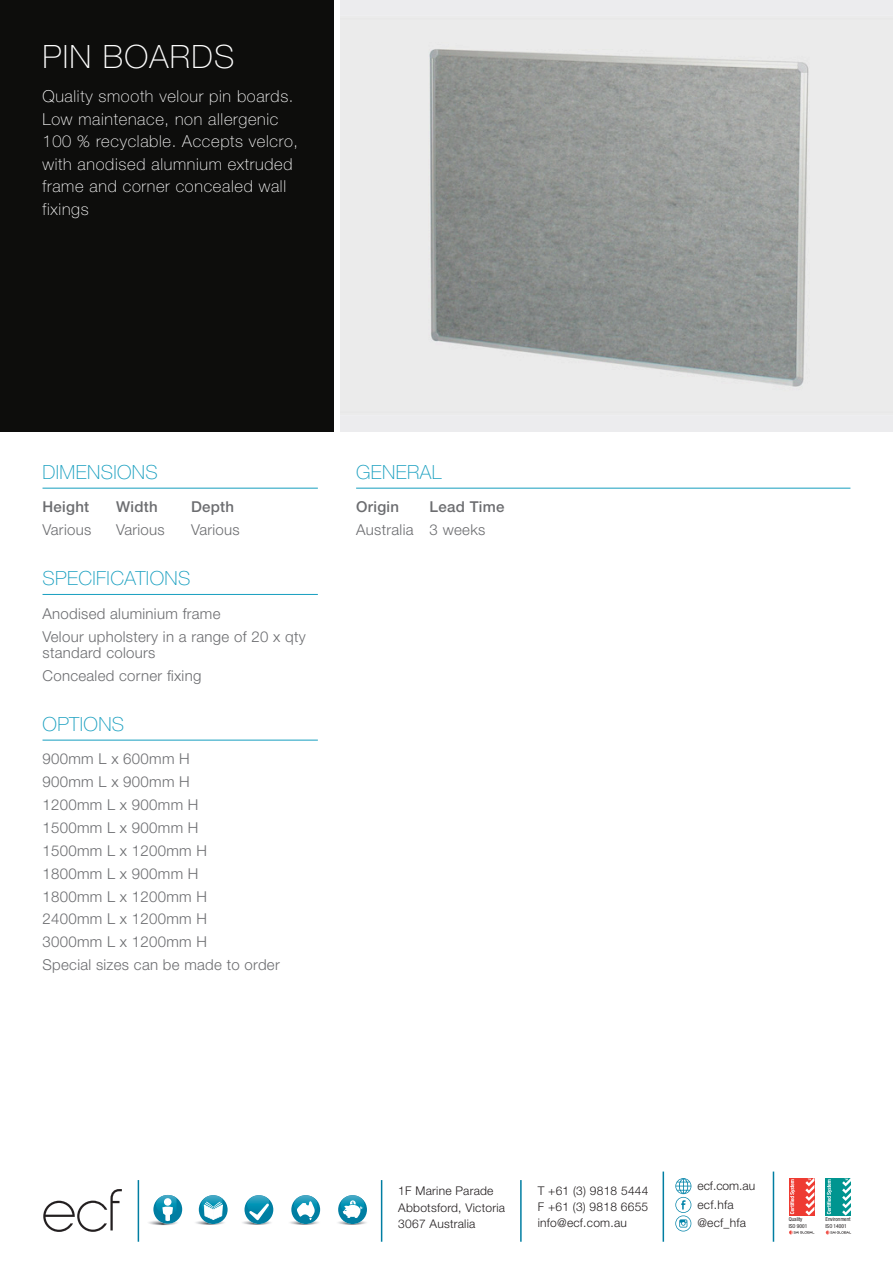
<style>
.page{position:relative;width:893px;height:1263px;background:#fff}
.page>*{position:absolute;margin:0;border:0;box-sizing:border-box;transform-origin:0 0}
.t1{font:100 32.1px "Helvetica Neue";letter-spacing:.04em;color:#fff}
.RED_heading{font:100 19.5px "Helvetica Neue";letter-spacing:.02em;color:#169ebf}
.t2{font:100 16.5px/22.5px "Helvetica Neue";letter-spacing:.04em;color:#fff}
.body_text{font:300 15px/16.5px "Helvetica Neue";letter-spacing:.02em;color:#6c6d70}
.body_text-2{font:500 15px "Helvetica Neue";letter-spacing:.02em;color:#6c6d70}
.body_text_bold{font:500 15px "Helvetica Neue";letter-spacing:.02em;color:#6c6d70}
.t3{font:300 12px "Helvetica Neue";letter-spacing:.02em;color:#231f20}
.t4{font:condensed 5.4px/6.6px "Helvetica Neue";color:#231f20}
</style>
<div class="page">
<div style="left:789px;top:1177px;width:25px;height:38px;background:#ee3b32"></div>
<svg style="left:790px;top:1179px;width:5px;height:35px"></svg>
<svg style="left:805px;top:1177px;width:9px;height:38px"></svg>
<svg style="left:789px;top:1230px;width:25px;height:4px"></svg>
<div style="left:826px;top:1177px;width:25px;height:38px;background:#009590"></div>
<svg style="left:827px;top:1179px;width:5px;height:35px"></svg>
<svg style="left:842px;top:1177px;width:9px;height:38px"></svg>
<svg style="left:826px;top:1230px;width:25px;height:4px"></svg>
<svg style="left:43px;top:1189px;width:79px;height:43px"></svg>
<svg style="left:675px;top:1178px;width:16px;height:53px"></svg>
<img style="left:139px;top:1219px;width:40px;height:6px">
<div style="left:153px;top:1195px;width:29px;height:29px;background:#007ea2;border-radius:50%"></div>
<img style="left:156px;top:1195px;width:21px;height:14px">
<div style="left:164px;top:1198px;width:7px;height:8px;background:#fff;border-radius:50%"></div>
<svg style="left:162px;top:1206px;width:11px;height:15px"></svg>
<img style="left:195px;top:1219px;width:29px;height:6px">
<svg style="left:199px;top:1195px;width:29px;height:29px"></svg>
<img style="left:201px;top:1195px;width:17px;height:19px">
<img style="left:242px;top:1219px;width:29px;height:6px">
<svg style="left:244px;top:1195px;width:29px;height:29px"></svg>
<img style="left:247px;top:1195px;width:22px;height:19px">
<img style="left:290px;top:1219px;width:29px;height:6px">
<svg style="left:291px;top:1195px;width:29px;height:29px"></svg>
<img style="left:294px;top:1195px;width:23px;height:19px">
<img style="left:338px;top:1219px;width:43px;height:7px">
<div style="left:338px;top:1195px;width:29px;height:29px;background:#007ea2;border-radius:50%"></div>
<img style="left:341px;top:1195px;width:23px;height:17px">
<svg style="left:249px;top:1203px;width:20px;height:17px"></svg>
<svg style="left:297px;top:1201px;width:18px;height:19px"></svg>
<svg style="left:343px;top:1196px;width:20px;height:22px"></svg>
<svg style="left:204px;top:1196px;width:19px;height:24px"></svg>
<hr style="left:520px;top:1180px;width:2px;height:62px;background:#007ea2">
<hr style="left:381px;top:1180px;width:1px;height:62px;background:#007ea2">
<hr style="left:138px;top:1180px;width:1px;height:62px;background:#007ea2">
<hr style="left:773px;top:1171px;width:1px;height:71px;background:#007ea2">
<hr style="left:663px;top:1171px;width:1px;height:71px;background:#007ea2">
<div style="left:0;top:0;width:334px;height:432px;background:#0d0d0c"></div>
<hr style="left:43px;top:488px;width:275px;height:1px;background:#169ebf">
<hr style="left:43px;top:594px;width:275px;height:1px;background:#169ebf">
<hr style="left:43px;top:740px;width:275px;height:1px;background:#169ebf">
<hr style="left:356px;top:488px;width:494px;height:1px;background:#169ebf">
<div style="left:340px;top:0;width:553px;height:432px;background:#ececee"></div>
<img style="left:429px;top:49px;width:380px;height:338px">
<p class="t1" style="left:43px;top:38px;width:194px">PIN BOARDS</p>
<p class="t2" style="left:43px;top:85px;width:257px">Quality smooth velour pin boards.<br>Low maintenace, non allergenic<br>100 % recyclable. Accepts velcro, with anodised alumnium extruded frame and corner concealed wall fixings</p>
<p class="RED_heading" style="left:43px;top:461px;width:117px">DIMENSIONS</p>
<p class="body_text-2" style="left:43px;top:498px;width:48px">Height</p>
<p class="body_text-2" style="left:116px;top:498px;width:43px">Width</p>
<p class="body_text-2" style="left:191px;top:498px;width:45px">Depth</p>
<p class="body_text" style="left:43px;top:521px;width:50px">Various</p>
<p class="body_text" style="left:116px;top:521px;width:50px">Various</p>
<p class="body_text" style="left:191px;top:521px;width:50px">Various</p>
<p class="RED_heading" style="left:43px;top:567px;width:149px">SPECIFICATIONS</p>
<p class="body_text" style="left:43px;top:605px;width:180px">Anodised aluminium frame</p>
<p class="body_text" style="left:43px;top:628px;width:265px">Velour upholstery in a range of 20 x qty standard colours</p>
<p class="body_text" style="left:43px;top:667px;width:160px">Concealed corner fixing</p>
<p class="RED_heading" style="left:43px;top:713px;width:83px">OPTIONS</p>
<p class="body_text" style="left:43px;top:750px;width:149px">900mm L x 600mm H</p>
<p class="body_text" style="left:43px;top:773px;width:149px">900mm L x 900mm H</p>
<p class="body_text" style="left:43px;top:796px;width:157px">1200mm L x 900mm H</p>
<p class="body_text" style="left:43px;top:819px;width:157px">1500mm L x 900mm H</p>
<p class="body_text" style="left:43px;top:842px;width:166px">1500mm L x 1200mm H</p>
<p class="body_text" style="left:43px;top:865px;width:157px">1800mm L x 900mm H</p>
<p class="body_text" style="left:43px;top:888px;width:166px">1800mm L x 1200mm H</p>
<p class="body_text" style="left:43px;top:910px;width:166px">2400mm L x 1200mm H</p>
<p class="body_text" style="left:43px;top:933px;width:166px">3000mm L x 1200mm H</p>
<p class="body_text" style="left:43px;top:956px;width:239px">Special sizes can be made to order</p>
<p class="RED_heading" style="left:356px;top:461px;width:87px">GENERAL</p>
<p class="body_text_bold" style="left:356px;top:498px;width:44px">Origin</p>
<p class="body_text_bold" style="left:430px;top:498px;width:76px">Lead Time</p>
<p class="body_text" style="left:356px;top:521px;width:131px">Australia 3 weeks</p>
<p class="t3" style="left:398px;top:1184px;width:97px">1F Marine Parade</p>
<p class="t3" style="left:398px;top:1200px;width:108px">Abbotsford, Victoria</p>
<p class="t3" style="left:398px;top:1216px;width:79px">3067 Australia</p>
<p class="t3" style="left:538px;top:1183px;width:112px">T +61 (3) 9818 5444</p>
<p class="t3" style="left:538px;top:1200px;width:112px">F +61 (3) 9818 6655</p>
<p class="t3" style="left:538px;top:1216px;width:91px">info@ecf.com.au</p>
<p class="t3" style="left:697px;top:1178px;width:59px">ecf.com.au</p>
<p class="t3" style="left:697px;top:1197px;width:38px">ecf.hfa</p>
<p class="t3" style="left:697px;top:1216px;width:50px">@ecf_hfa</p>
<p class="t4" style="left:789px;top:1216px;width:20px">Quality<br>ISO 9001</p>
<p class="t4" style="left:825px;top:1216px;width:27px">Environment<br>ISO 14001</p>
</div>
